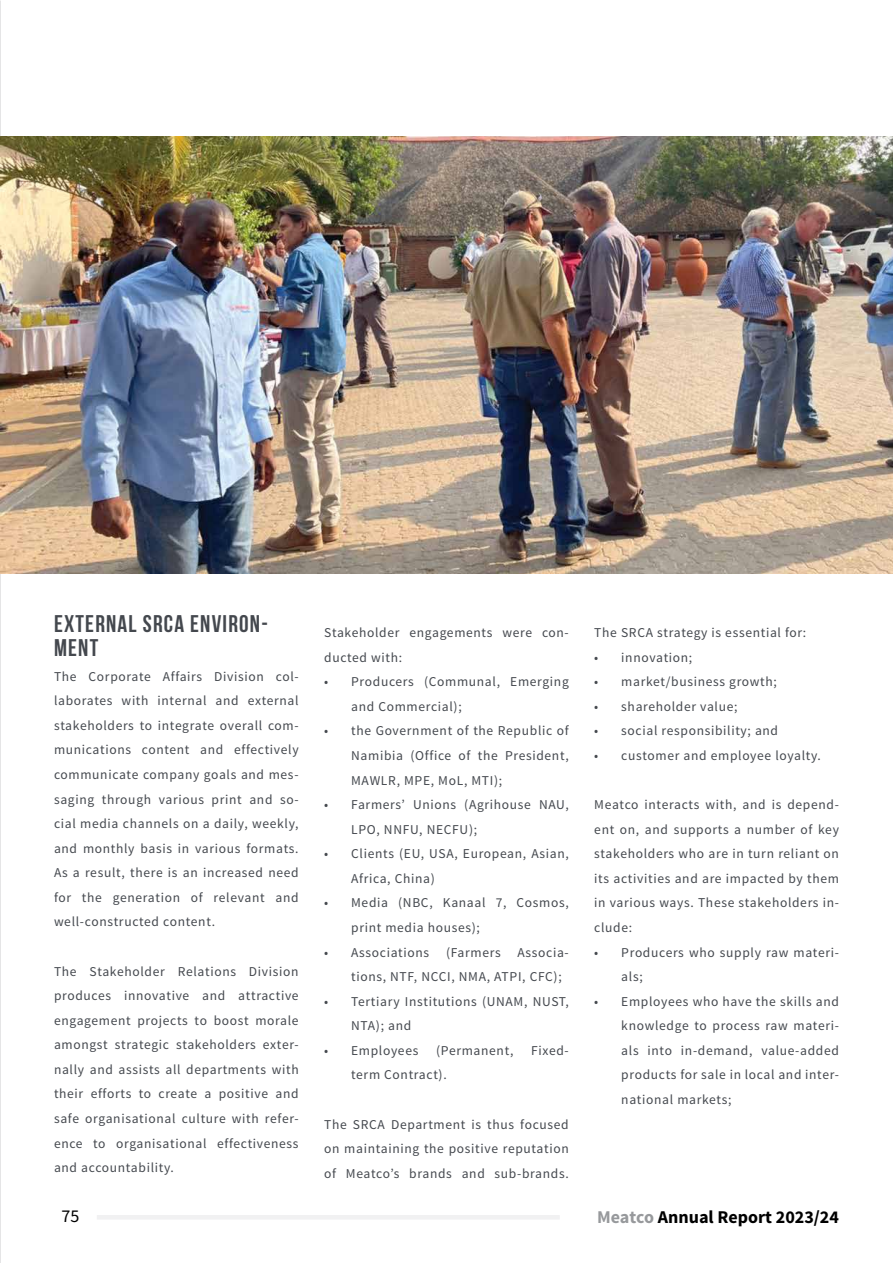
<style>
.page{position:relative;width:893px;height:1263px;background:#fff}
.page>*{position:absolute;margin:0;border:0;box-sizing:border-box;transform-origin:0 0}
.t1{font:700 24px/24.6px "Bebas Neue";letter-spacing:.05em;color:#44484e}
.t2{font:700 18px "Source Sans Pro";color:#000}
.t3{font:18px "Source Sans Pro";color:#000}
.t4{font:13.5px/24.6px "Source Sans Pro";letter-spacing:.05em;color:#44484e}
.s1{color:#97999c}
</style>
<div class="page">
<img style="left:0;top:0;width:1px;height:1263px">
<img style="left:0;top:137px;width:893px;height:436px">
<hr style="left:97px;top:1215px;width:463px;height:4px;background:#f1f1f2">
<h1 class="t1" style="left:54px;top:611px;width:215px">EXTERNAL SRCA ENVIRON-<br>MENT</h1>
<p class="t4" style="left:54px;top:664px;width:246px;text-align:justify">The Corporate Affairs Division col&shy;laborates with internal and external stakeholders to integrate overall com&shy;munications content and effectively communicate company goals and mes&shy;saging through various print and so&shy;cial media channels on a daily, weekly, and monthly basis in various formats.<br>As a result, there is an increased need for the generation of relevant and well-constructed content.</p>
<p class="t4" style="left:54px;top:959px;width:246px;text-align:justify">The Stakeholder Relations Division produces innovative and attractive engagement projects to boost morale amongst strategic stakeholders exter&shy;nally and assists all departments with their efforts to create a positive and safe organisational culture with refer&shy;ence to organisational effectiveness and accountability.</p>
<p class="t4" style="left:324px;top:621px;width:246px">Stakeholder engagements were con&shy;ducted with:</p>
<p class="t4" style="left:351px;top:670px;width:219px;text-indent:-27px">• Producers (Communal, Emerging and Commercial);</p>
<p class="t4" style="left:351px;top:719px;width:219px;text-align:justify;text-indent:-27px">• the Government of the Republic of Namibia (Office of the President, MAWLR, MPE, MoL, MTI);</p>
<p class="t4" style="left:351px;top:792px;width:219px;text-indent:-27px">• Farmers’ Unions (Agrihouse NAU,<br>LPO, NNFU, NECFU);</p>
<p class="t4" style="left:351px;top:842px;width:219px;text-indent:-27px">• Clients (EU, USA, European, Asian,<br>Africa, China)</p>
<p class="t4" style="left:351px;top:891px;width:219px;text-indent:-27px">• Media (NBC, Kanaal 7, Cosmos, print media houses);</p>
<p class="t4" style="left:351px;top:940px;width:219px;text-indent:-27px">• Associations (Farmers Associa&shy;tions, NTF, NCCI, NMA, ATPI, CFC);</p>
<p class="t4" style="left:351px;top:989px;width:219px;text-indent:-27px">• Tertiary Institutions (UNAM, NUST,<br>NTA); and</p>
<p class="t4" style="left:324px;top:1038px;width:96px">• Employees</p>
<p class="t4" style="left:436px;top:1038px;width:79px">(Permanent,</p>
<p class="t4" style="left:531px;top:1038px;width:39px">Fixed-</p>
<p class="t4" style="left:351px;top:1063px;width:97px">term Contract).</p>
<p class="t4" style="left:324px;top:1112px;width:246px;text-align:justify">The SRCA Department is thus focused on maintaining the positive reputation of Meatco’s brands and sub-brands.</p>
<p class="t4" style="left:594px;top:621px;width:213px">The SRCA strategy is essential for:</p>
<p class="t4" style="left:594px;top:645px;width:99px">• innovation;</p>
<p class="t4" style="left:594px;top:670px;width:184px">• market/business growth;</p>
<p class="t4" style="left:594px;top:694px;width:145px">• shareholder value;</p>
<p class="t4" style="left:594px;top:719px;width:185px">• social responsibility; and</p>
<p class="t4" style="left:594px;top:743px;width:228px">• customer and employee loyalty.</p>
<p class="t4" style="left:594px;top:792px;width:246px;text-align:justify">Meatco interacts with, and is depend&shy;ent on, and supports a number of key stakeholders who are in turn reliant on its activities and are impacted by them in various ways. These stakeholders in&shy;clude:</p>
<p class="t4" style="left:621px;top:940px;width:219px;text-indent:-27px">• Producers who supply raw materi&shy;als;</p>
<p class="t4" style="left:621px;top:989px;width:219px;text-align:justify;text-indent:-27px">• Employees who have the skills and knowledge to process raw materi&shy;als into in-demand, value-added products for sale in local and inter&shy;national markets;</p>
<h2 class="t3" style="left:61px;top:1204px;width:19px">75</h2>
<h2 class="t2" style="left:597px;top:1205px;width:243px"><span class="s1">Meatco</span> Annual Report 2023/24</h2>
</div>
